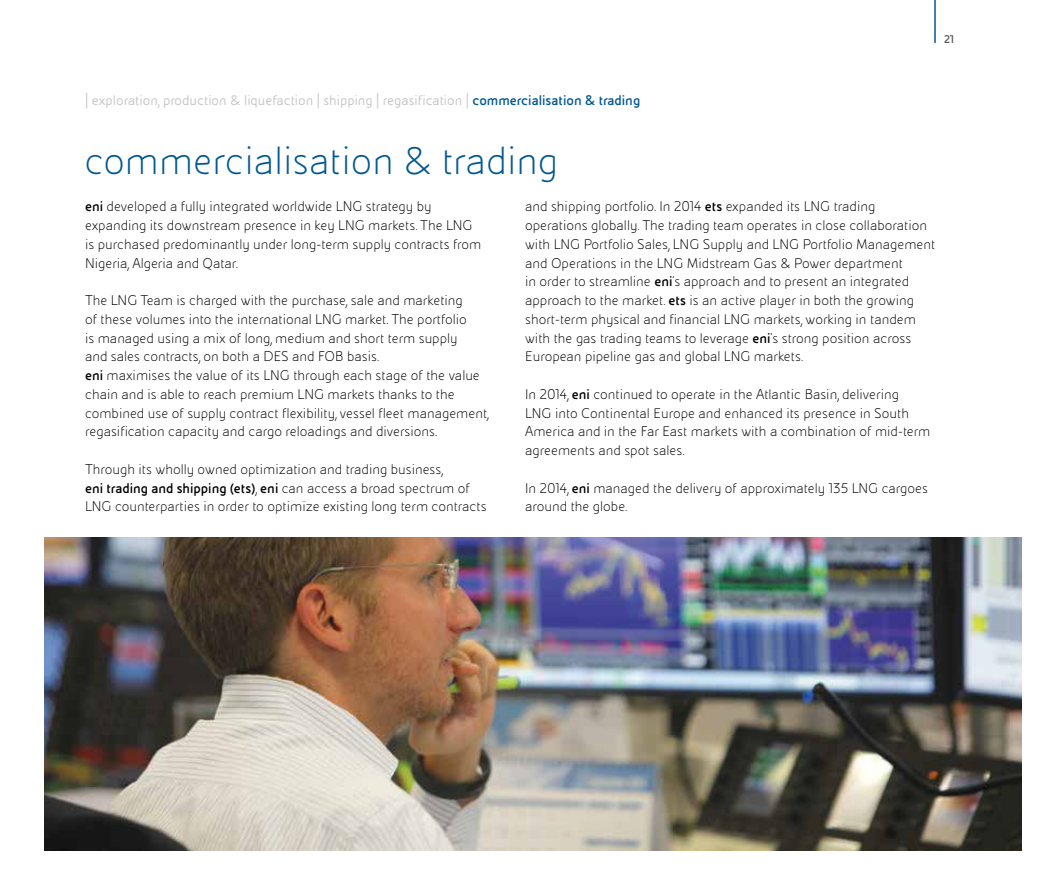
<style>
.page{position:relative;width:1063px;height:893px;background:#fff}
.page>*{position:absolute;margin:0;border:0;box-sizing:border-box;transform-origin:0 0}
.t1{font:300 42px "Eni Exp";color:#005892}
.t2{font:300 15px/18.8px "Eni Exp";color:#000}
.t3{font:15px "Eni Exp";color:#c6c6c6}
.t4{font:700 12px "Eni Exp";color:#575756}
.s1{font-weight:700;color:#005892}
.s2{font-weight:700}
</style>
<div class="page">
<hr style="left:934px;top:0;width:2px;height:43px;background:#005892">
<img style="left:44px;top:538px;width:978px;height:312px">
<p class="t4" style="left:944px;top:33px;width:11px">21</p>
<p class="t3" style="left:85px;top:93px;width:557px">| exploration, production &amp; liquefaction | shipping | regasification | <span class="s1">commercialisation &amp; trading</span></p>
<h1 class="t1" style="left:85px;top:140px;width:475px">commercialisation &amp; trading</h1>
<p class="t2" style="left:85px;top:198px;width:398px"><span class="s2">eni</span> developed a fully integrated worldwide LNG strategy by expanding its downstream presence in key LNG markets. The LNG is purchased predominantly under long-term supply contracts from Nigeria, Algeria and Qatar.</p>
<p class="t2" style="left:85px;top:291px;width:406px">The LNG Team is charged with the purchase, sale and marketing<br>of these volumes into the international LNG market. The portfolio<br>is managed using a mix of long, medium and short term supply<br>and sales contracts, on both a DES and FOB basis.<br><span class="s2">eni</span> maximises the value of its LNG through each stage of the value chain and is able to reach premium LNG markets thanks to the combined use of supply contract flexibility, vessel fleet management, regasification capacity and cargo reloadings and diversions.</p>
<p class="t2" style="left:85px;top:460px;width:403px">Through its wholly owned optimization and trading business,<br><span class="s2">eni trading and shipping (ets)</span>, <span class="s2">eni</span> can access a broad spectrum of<br>LNG counterparties in order to optimize existing long term contracts</p>
<p class="t2" style="left:525px;top:198px;width:412px">and shipping portfolio. In 2014 <span class="s2">ets</span> expanded its LNG trading operations globally. The trading team operates in close collaboration with LNG Portfolio Sales, LNG Supply and LNG Portfolio Management and Operations in the LNG Midstream Gas &amp; Power department<br>in order to streamline <span class="s2">eni</span>’s approach and to present an integrated approach to the market. <span class="s2">ets</span> is an active player in both the growing short-term physical and financial LNG markets, working in tandem with the gas trading teams to leverage <span class="s2">eni</span>’s strong position across European pipeline gas and global LNG markets.</p>
<p class="t2" style="left:525px;top:385px;width:407px">In 2014, <span class="s2">eni</span> continued to operate in the Atlantic Basin, delivering<br>LNG into Continental Europe and enhanced its presence in South America and in the Far East markets with a combination of mid-term agreements and spot sales.</p>
<p class="t2" style="left:525px;top:479px;width:404px">In 2014, <span class="s2">eni</span> managed the delivery of approximately 135 LNG cargoes around the globe.</p>
</div>
